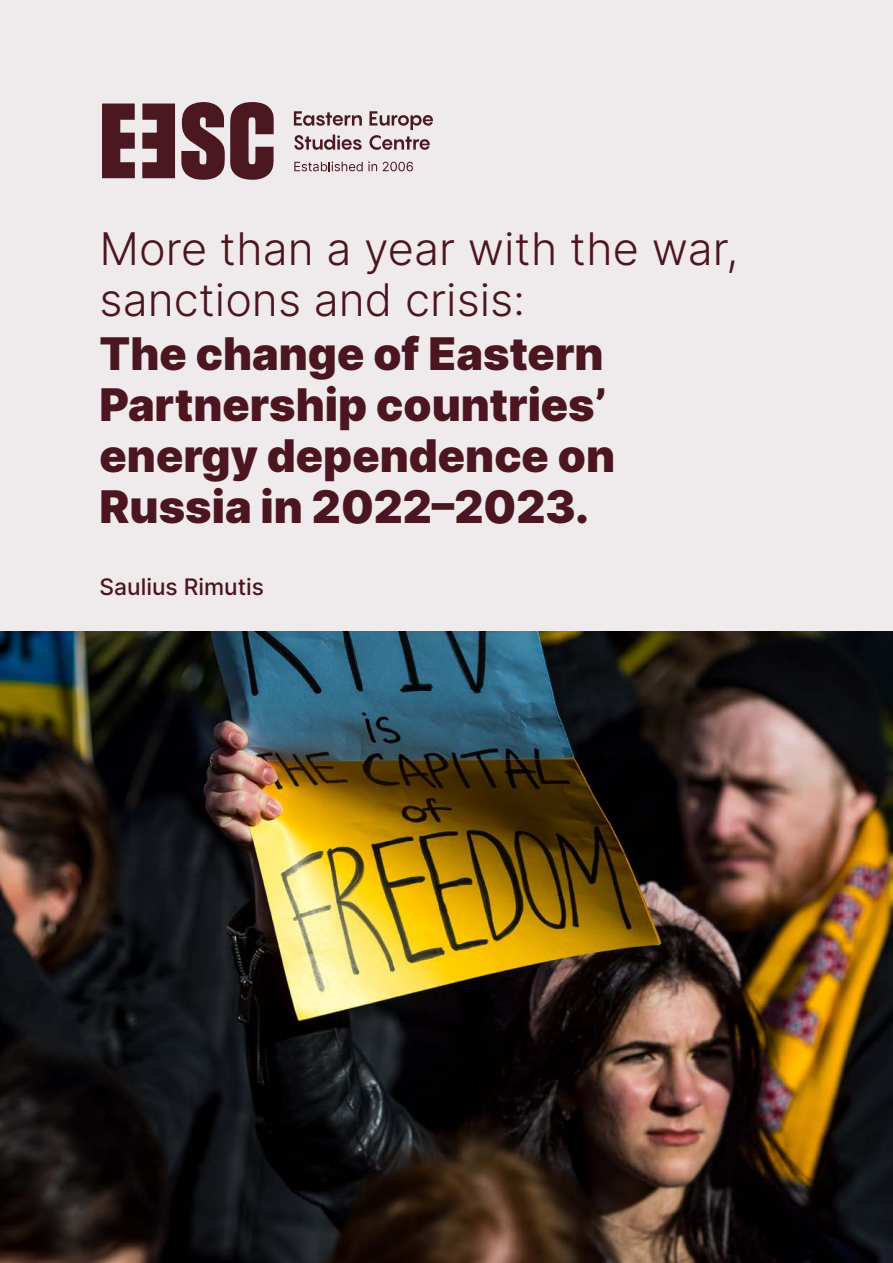
<style>
.page{position:relative;width:893px;height:1263px;background:#efeaeb}
.page>*{position:absolute;margin:0;border:0;box-sizing:border-box;transform-origin:0 0}
.t1{font:900 45px/51px "Inter";color:#4c1620}
.t2{font:300 45px/51px "Inter";color:#4c1620}
.t3{font:500 22.8px "Inter";color:#4c1620}
</style>
<div class="page">
<img style="left:0;top:631px;width:893px;height:632px">
<svg style="left:142px;top:104px;width:33px;height:74px;background:#663a42"></svg>
<svg style="left:102px;top:104px;width:33px;height:74px;background:#653942"></svg>
<svg style="left:181px;top:102px;width:93px;height:78px"></svg>
<svg style="left:294px;top:162px;width:83px;height:9px"></svg>
<svg style="left:383px;top:162px;width:30px;height:9px"></svg>
<svg style="left:294px;top:111px;width:68px;height:15px"></svg>
<svg style="left:294px;top:135px;width:68px;height:15px"></svg>
<svg style="left:369px;top:111px;width:64px;height:39px"></svg>
<p class="t2" style="left:100px;top:222px;width:640px">More than a year with the war, sanctions and crisis:</p>
<p class="t1" style="left:100px;top:327px;width:517px">The change of Eastern<br>Partnership countries’ energy dependence on<br>Russia in 2022–2023.</p>
<p class="t3" style="left:100px;top:570px;width:166px">Saulius Rimutis</p>
</div>
